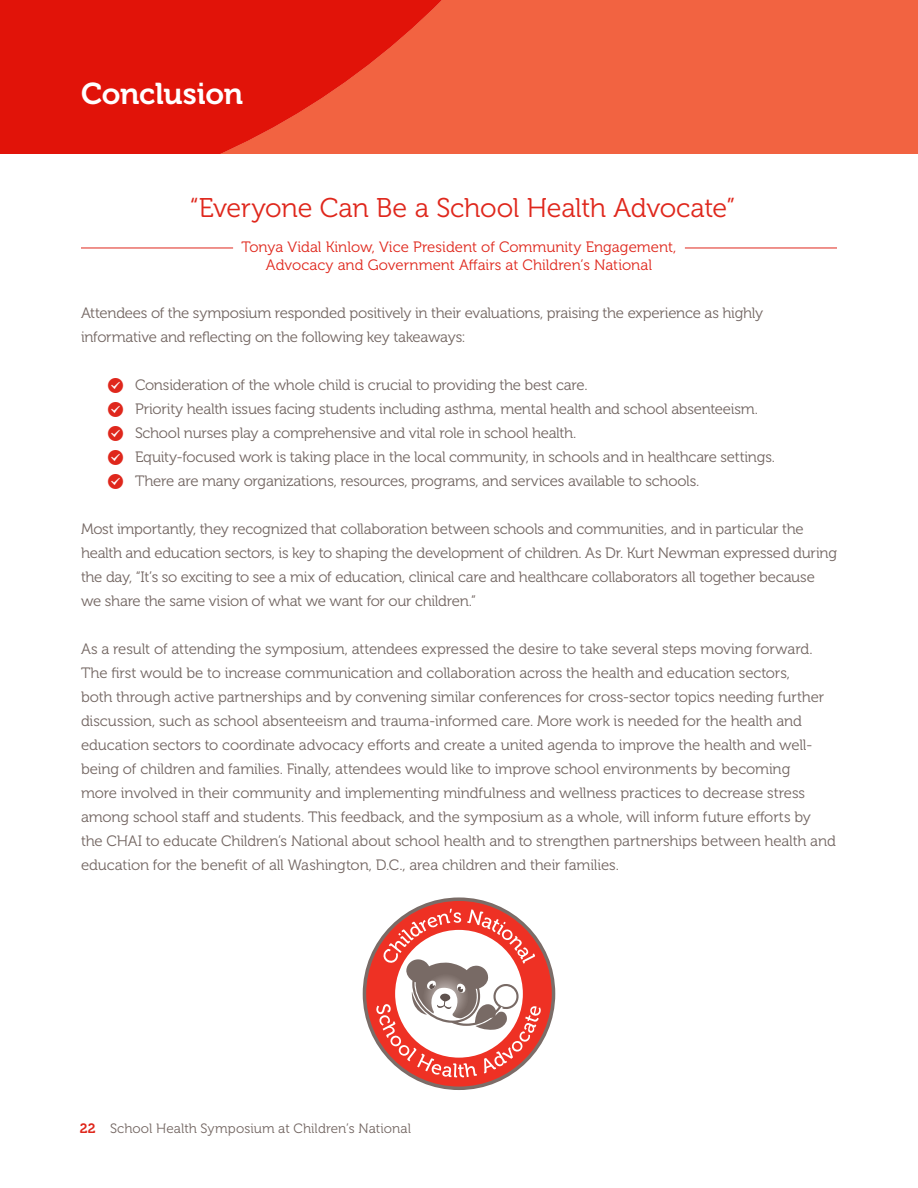
<style>
.page{position:relative;width:918px;height:1188px;background:#fff}
.page>*{position:absolute;margin:0;border:0;box-sizing:border-box;transform-origin:0 0}
.t1{font:30px "Museo 700";letter-spacing:-.01em;color:#fff}
.t2{font:27px "Museo 300";letter-spacing:-.01em;color:#df271c}
.t3{font:15px/24px "Museo 300";letter-spacing:-.015em;color:#736662}
.t4{font:15px/18px "Museo 300";color:#df271c;text-align:center}
.t5{font:13.5px "Museo 300";letter-spacing:.005em;color:#736662}
.s1{font-family:"Museo 700";color:#df271c}
</style>
<div class="page">
<div style="left:552px;top:0;width:366px;height:153px;background:#f26341"></div>
<svg style="left:0;top:0;width:552px;height:153px;background:#e7301d"></svg>
<div style="left:709px;top:0;width:209px;height:40px;background:#f26341"></div>
<hr style="left:81px;top:248px;width:152px;height:1px;background:#df271c">
<hr style="left:685px;top:248px;width:152px;height:1px;background:#df271c">
<svg style="left:363px;top:897px;width:192px;height:193px"></svg>
<div style="left:366px;top:901px;width:186px;height:186px;background:#ee3124;border-radius:50%"></div>
<svg style="left:376px;top:909px;width:165px;height:168px"></svg>
<h1 class="t1" style="left:81px;top:76px;width:164px">Conclusion</h1>
<h2 class="t2" style="left:190px;top:193px;width:547px">“Everyone Can Be a School Health Advocate”</h2>
<p class="t4" style="left:242px;top:238px;width:437px">Tonya Vidal Kinlow, Vice President of Community Engagement,<br>Advocacy and Government Affairs at Children’s National</p>
<p class="t3" style="left:81px;top:301px;width:684px">Attendees of the symposium responded positively in their evaluations, praising the experience as highly informative and reflecting on the following key takeaways:</p>
<p class="t3" style="left:135px;top:373px;width:642px">Consideration of the whole child is crucial to providing the best care.<br>Priority health issues facing students including asthma, mental health and school absenteeism.<br>School nurses play a comprehensive and vital role in school health.<br>Equity-focused work is taking place in the local community, in schools and in healthcare settings.<br>There are many organizations, resources, programs, and services available to schools.</p>
<p class="t3" style="left:81px;top:517px;width:758px">Most importantly, they recognized that collaboration between schools and communities, and in particular the health and education sectors, is key to shaping the development of children. As Dr. Kurt Newman expressed during the day, “It’s so exciting to see a mix of education, clinical care and healthcare collaborators all together because we share the same vision of what we want for our children.”</p>
<p class="t3" style="left:81px;top:637px;width:756px">As a result of attending the symposium, attendees expressed the desire to take several steps moving forward.<br>The first would be to increase communication and collaboration across the health and education sectors,<br>both through active partnerships and by convening similar conferences for cross-sector topics needing further discussion, such as school absenteeism and trauma-informed care. More work is needed for the health and education sectors to coordinate advocacy efforts and create a united agenda to improve the health and well&shy;being of children and families. Finally, attendees would like to improve school environments by becoming<br>more involved in their community and implementing mindfulness and wellness practices to decrease stress among school staff and students. This feedback, and the symposium as a whole, will inform future efforts by the CHAI to educate Children’s National about school health and to strengthen partnerships between health and education for the benefit of all Washington, D.C., area children and their families.</p>
<p class="t5" style="left:80px;top:1121px;width:333px"><span class="s1">22</span> School Health Symposium at Children’s National</p>
</div>
